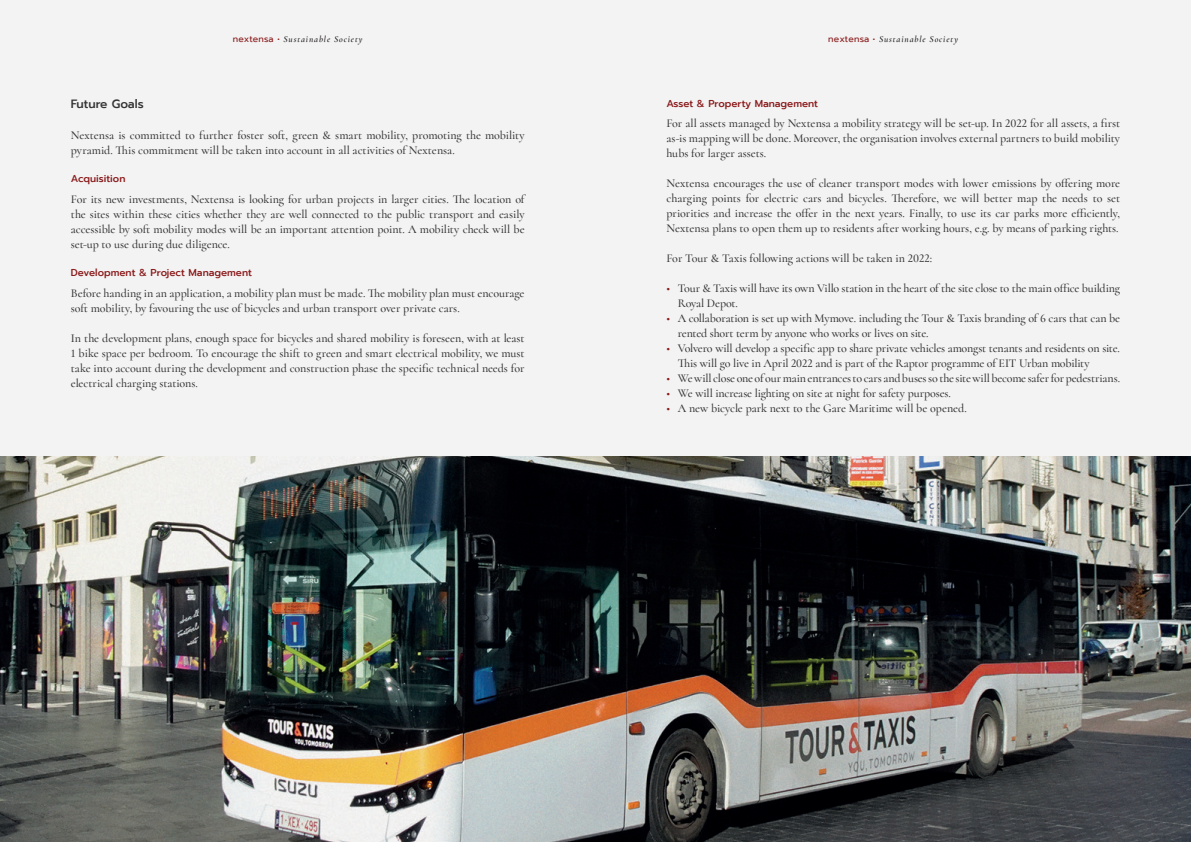
<style>
.page{position:relative;width:1191px;height:842px;background:#fff}
.page>*{position:absolute;margin:0;border:0;box-sizing:border-box;transform-origin:0 0}
.t1{font:500 12px/15px "Cormorant";letter-spacing:-.01em;color:#323332}
.t2{font:500 12px "Prompt";color:#323332}
.t3{font:500 10px "Prompt";color:#8a1a1b}
.t4{font:italic 600 9px "Cormorant";letter-spacing:.1em;color:#231f20}
.s1{font-family:"Prompt";font-weight:400;font-style:normal;color:#8a1a1b}
.s2{color:#8a1a1b}
</style>
<div class="page">
<div style="left:0;top:0;width:595px;height:842px;background:#f3f3f3"></div>
<div style="left:596px;top:0;width:595px;height:842px;background:#f3f3f3"></div>
<img style="left:0;top:456px;width:1191px;height:386px">
<p class="t4" style="left:233px;top:34px;width:131px"><span class="s1">nextensa •</span> Sustainable Society</p>
<p class="t4" style="left:828px;top:34px;width:131px"><span class="s1">nextensa •</span> Sustainable Society</p>
<p class="t2" style="left:71px;top:95px;width:74px">Future Goals</p>
<p class="t1" style="left:71px;top:127px;width:455px">Nextensa is committed to further foster soft, green &amp; smart mobility, promoting the mobility pyramid. This commitment will be taken into account in all activities of Nextensa.</p>
<p class="t3" style="left:71px;top:171px;width:56px">Acquisition</p>
<p class="t1" style="left:71px;top:191px;width:455px;text-align:justify">For its new investments, Nextensa is looking for urban projects in larger cities. The location of the sites within these cities whether they are well connected to the public transport and easily accessible by soft mobility modes will be an important attention point. A mobility check will be set-up to use during due diligence.</p>
<p class="t3" style="left:71px;top:265px;width:183px">Development &amp; Project Management</p>
<p class="t1" style="left:71px;top:285px;width:455px">Before handing in an application, a mobility plan must be made. The mobility plan must encourage soft mobility, by favouring the use of bicycles and urban transport over private cars.</p>
<p class="t1" style="left:71px;top:330px;width:455px;text-align:justify">In the development plans, enough space for bicycles and shared mobility is foreseen, with at least 1 bike space per bedroom. To encourage the shift to green and smart electrical mobility, we must take into account during the development and construction phase the specific technical needs for electrical charging stations.</p>
<p class="t3" style="left:666px;top:96px;width:153px">Asset &amp; Property Management</p>
<p class="t1" style="left:666px;top:116px;width:455px;text-align:justify">For all assets managed by Nextensa a mobility strategy will be set-up. In 2022 for all assets, a first as-is mapping will be done. Moreover, the organisation involves external partners to build mobility hubs for larger assets.</p>
<p class="t1" style="left:666px;top:176px;width:455px;text-align:justify">Nextensa encourages the use of cleaner transport modes with lower emissions by offering more charging points for electric cars and bicycles. Therefore, we will better map the needs to set priorities and increase the offer in the next years. Finally, to use its car parks more efficiently, Nextensa plans to open them up to residents after working hours, e.g. by means of parking rights.</p>
<p class="t1" style="left:666px;top:251px;width:267px">For Tour &amp; Taxis following actions will be taken in 2022:</p>
<p class="t1" style="left:678px;top:281px;width:444px;text-indent:-11px"><span class="s2">•</span> Tour &amp; Taxis will have its own Villo station in the heart of the site close to the main office building<br>Royal Depot.</p>
<p class="t1" style="left:678px;top:311px;width:444px;text-indent:-11px"><span class="s2">•</span> A collaboration is set up with Mymove. including the Tour &amp; Taxis branding of 6 cars that can be rented short term by anyone who works or lives on site.</p>
<p class="t1" style="left:678px;top:341px;width:444px;text-indent:-11px"><span class="s2">•</span> Volvero will develop a specific app to share private vehicles amongst tenants and residents on site.<br>This will go live in April 2022 and is part of the Raptor programme of EIT Urban mobility</p>
<p class="t1" style="left:666px;top:371px;width:455px"><span class="s2">•</span> Wewill close one of ourmainentrancesto cars andbusesso the sitewillbecome saferforpedestrians.</p>
<p class="t1" style="left:666px;top:386px;width:286px"><span class="s2">•</span> We will increase lighting on site at night for safety purposes.</p>
<p class="t1" style="left:666px;top:401px;width:302px"><span class="s2">•</span> A new bicycle park next to the Gare Maritime will be opened.</p>
</div>
